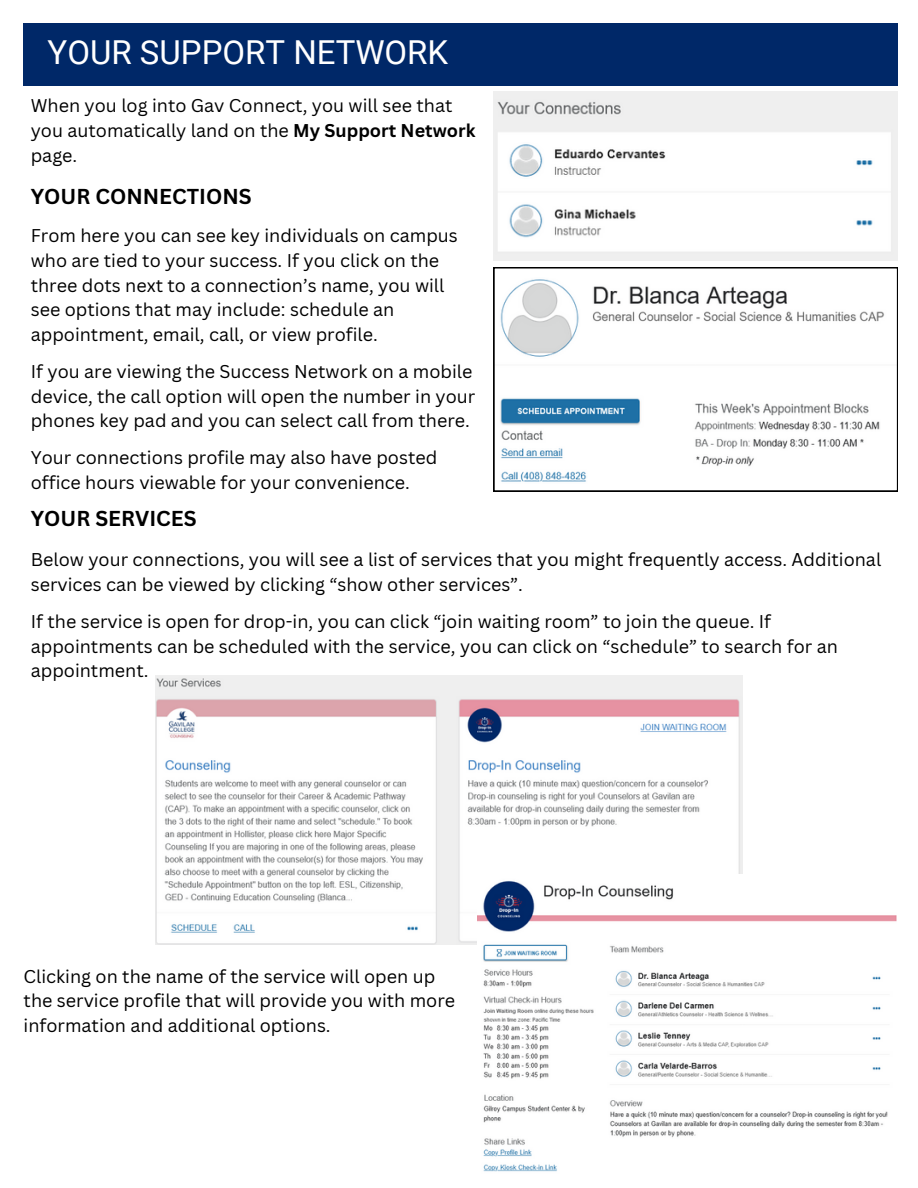
<style>
.page{position:relative;width:918px;height:1188px;background:#fff}
.page>*{position:absolute;margin:0;border:0;box-sizing:border-box;transform-origin:0 0}
.t1{font:33px "Roboto";color:#fff}
.t2{font:700 21px "Canva Sans";color:#000}
.t3{font:18px/24.8px "Canva Sans";color:#000}
.s1{font-weight:700}
</style>
<div class="page">
<div style="left:24px;top:23px;width:874px;height:62px;background:#002868"></div>
<img style="left:494px;top:92px;width:403px;height:169px">
<svg style="left:494px;top:267px;width:403px;height:224px"></svg>
<img style="left:155px;top:675px;width:587px;height:269px">
<img style="left:478px;top:874px;width:418px;height:298px">
<p class="t1" style="left:48px;top:33px;width:402px">YOUR SUPPORT NETWORK</p>
<p class="t3" style="left:31px;top:93px;width:446px">When you log into Gav Connect, you will see that you automatically land on the <span class="s1">My Support Network </span>page.</p>
<p class="t2" style="left:31px;top:181px;width:222px">YOUR CONNECTIONS</p>
<p class="t3" style="left:31px;top:223px;width:429px">From here you can see key individuals on campus who are tied to your success. If you click on the three dots next to a connection’s name, you will see options that may include: schedule an appointment, email, call, or view profile.</p>
<h2 class="t3" style="left:31px;top:358px;width:446px">If you are viewing the Success Network on a mobile device, the call option will open the number in your phones key pad and you can select call from there.</h2>
<p class="t3" style="left:31px;top:445px;width:408px">Your connections profile may also have posted office hours viewable for your convenience.</p>
<p class="t2" style="left:31px;top:504px;width:167px">YOUR SERVICES</p>
<p class="t3" style="left:31px;top:547px;width:852px">Below your connections, you will see a list of services that you might frequently access. Additional services can be viewed by clicking “show other services”.</p>
<p class="t3" style="left:31px;top:609px;width:809px">If the service is open for drop-in, you can click “join waiting room” to join the queue. If appointments can be scheduled with the service, you can click on “schedule” to search for an appointment.</p>
<p class="t3" style="left:24px;top:963px;width:433px">Clicking on the name of the service will open up the service profile that will provide you with more information and additional options.</p>
</div>
